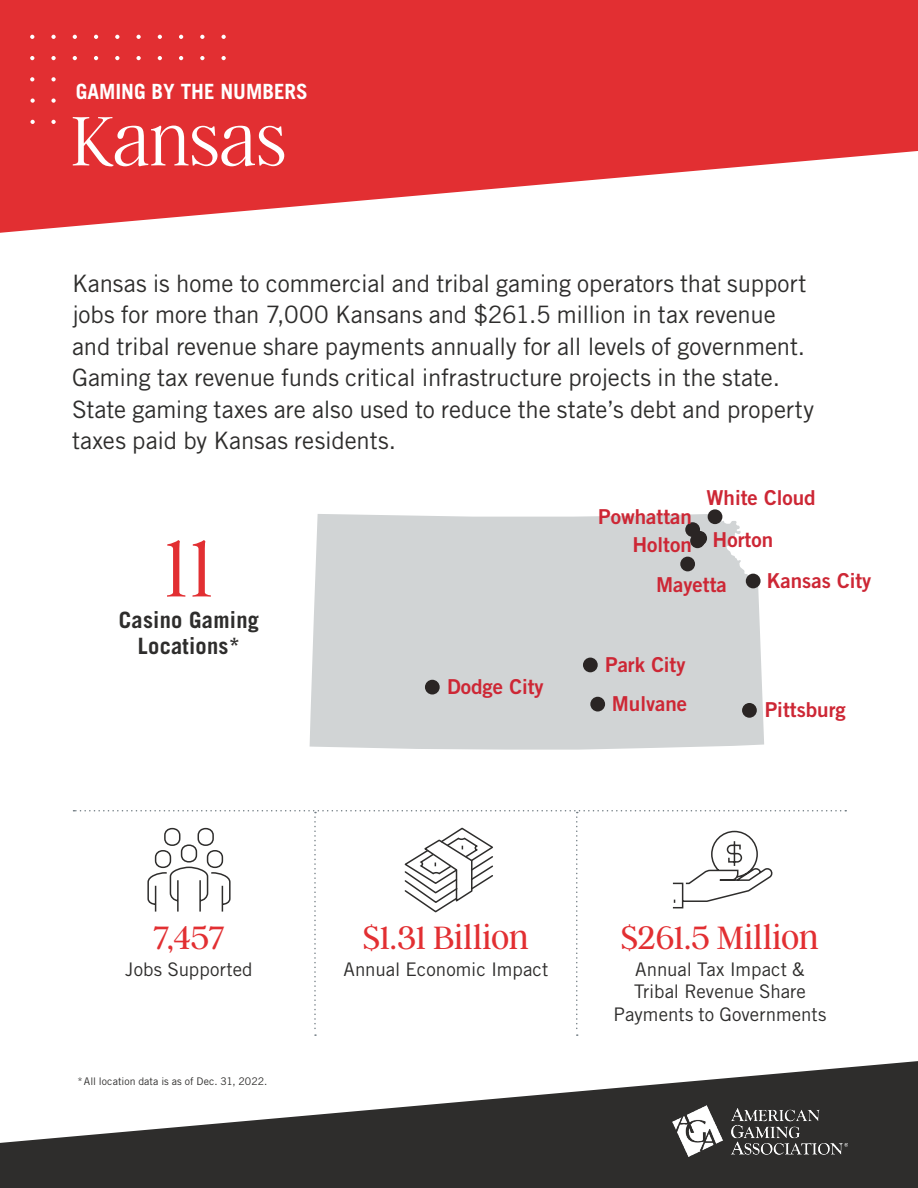
<style>
.page{position:relative;width:918px;height:1188px;background:#fff}
.page>*{position:absolute;margin:0;border:0;box-sizing:border-box;transform-origin:0 0}
.t1{font:100 90px "Argent CF";color:#e22f32}
.t2{font:100 78px "Argent CF";color:#fff}
.t3{font:300 36px "Argent CF";color:#e22f32}
.t4{font:24px/31.5px "Trade Gothic LT Std";letter-spacing:-.005em;color:#2e2d2c}
.t5{font:700 22.5px/25.5px "Trade Gothic LT Std";letter-spacing:.01em;color:#2e2d2c;text-align:center}
.t6{font:700 21px "Trade Gothic LT Std";color:#fff}
.t7{font:20.55px/25.5px "Trade Gothic LT Std Bd 2";color:#cd2735}
.t8{font:18.75px/22.5px "Trade Gothic LT Std";color:#2e2d2c;text-align:center}
.t9{font:10.5px "Trade Gothic LT Std";letter-spacing:.005em;color:#2e2d2c}
</style>
<div class="page">
<svg style="left:0;top:1061px;width:918px;height:127px;fill:#2e2d2c"></svg>
<svg style="left:0;top:0;width:918px;height:233px;fill:#e22f32"></svg>
<img style="left:673px;top:1106px;width:174px;height:51px">
<svg style="left:30px;top:35px;width:4px;height:4px"></svg>
<svg style="left:51px;top:35px;width:5px;height:4px"></svg>
<svg style="left:73px;top:35px;width:4px;height:4px"></svg>
<svg style="left:94px;top:35px;width:4px;height:4px"></svg>
<svg style="left:115px;top:35px;width:4px;height:4px"></svg>
<svg style="left:136px;top:35px;width:5px;height:4px"></svg>
<svg style="left:158px;top:35px;width:4px;height:4px"></svg>
<svg style="left:179px;top:35px;width:4px;height:4px"></svg>
<svg style="left:200px;top:35px;width:5px;height:4px"></svg>
<svg style="left:222px;top:35px;width:4px;height:4px"></svg>
<svg style="left:30px;top:56px;width:4px;height:4px"></svg>
<svg style="left:51px;top:56px;width:5px;height:4px"></svg>
<svg style="left:73px;top:56px;width:4px;height:4px"></svg>
<svg style="left:94px;top:56px;width:4px;height:4px"></svg>
<svg style="left:115px;top:56px;width:4px;height:4px"></svg>
<svg style="left:136px;top:56px;width:5px;height:4px"></svg>
<svg style="left:158px;top:56px;width:4px;height:4px"></svg>
<svg style="left:179px;top:56px;width:4px;height:4px"></svg>
<svg style="left:200px;top:56px;width:5px;height:4px"></svg>
<svg style="left:222px;top:56px;width:4px;height:4px"></svg>
<svg style="left:30px;top:77px;width:4px;height:4px"></svg>
<svg style="left:51px;top:77px;width:5px;height:4px"></svg>
<svg style="left:51px;top:98px;width:5px;height:5px"></svg>
<svg style="left:30px;top:98px;width:5px;height:5px"></svg>
<svg style="left:51px;top:120px;width:5px;height:4px"></svg>
<svg style="left:30px;top:120px;width:5px;height:4px"></svg>
<svg style="left:74px;top:810px;width:772px;height:226px"></svg>
<div style="left:310px;top:514px;width:454px;height:236px;background:#d1d4d5"></div>
<div style="left:425px;top:680px;width:15px;height:15px;background:#2a2524;border-radius:50%"></div>
<div style="left:590px;top:697px;width:15px;height:15px;background:#2a2524;border-radius:50%"></div>
<div style="left:742px;top:703px;width:15px;height:15px;background:#2a2524;border-radius:50%"></div>
<div style="left:746px;top:574px;width:15px;height:14px;background:#2a2524;border-radius:50%"></div>
<div style="left:680px;top:557px;width:15px;height:14px;background:#2a2524;border-radius:50%"></div>
<div style="left:692px;top:531px;width:15px;height:15px;background:#2a2524;border-radius:50%"></div>
<div style="left:690px;top:533px;width:15px;height:15px;background:#2a2524;border-radius:50%"></div>
<div style="left:685px;top:522px;width:15px;height:15px;background:#2a2524;border-radius:50%"></div>
<div style="left:708px;top:509px;width:14px;height:15px;background:#2a2524;border-radius:50%"></div>
<div style="left:583px;top:658px;width:15px;height:14px;background:#2a2524;border-radius:50%"></div>
<p class="t6" style="left:76px;top:78px;width:234px">GAMING BY THE NUMBERS</p>
<h2 class="t2" style="left:71px;top:101px;width:217px">Kansas</h2>
<p class="t4" style="left:72px;top:267px;width:744px">Kansas is home to commercial and tribal gaming operators that support jobs for more than 7,000 Kansans and $261.5 million in tax revenue and tribal revenue share payments annually for all levels of government.<br>Gaming tax revenue funds critical infrastructure projects in the state.<br>State gaming taxes are also used to reduce the state’s debt and property taxes paid by Kansas residents.</p>
<h1 class="t1" style="left:164px;top:522px;width:52px">11</h1>
<p class="t5" style="left:119px;top:607px;width:142px">Casino Gaming<br>Locations*</p>
<p class="t7" style="left:447px;top:673px;width:98px">Dodge City</p>
<p class="t7" style="left:707px;top:484px;width:111px">White Cloud</p>
<p class="t7" style="left:632px;top:503px;width:142px;text-indent:-34px">Powhattan<br>Holton Horton</p>
<p class="t7" style="left:656px;top:572px;width:72px">Mayetta</p>
<p class="t7" style="left:605px;top:651px;width:82px">Park City</p>
<p class="t7" style="left:767px;top:568px;width:106px">Kansas City</p>
<p class="t7" style="left:612px;top:691px;width:77px">Mulvane</p>
<p class="t7" style="left:765px;top:697px;width:83px">Pittsburg</p>
<h3 class="t3" style="left:153px;top:919px;width:74px">7,457</h3>
<p class="t8" style="left:125px;top:958px;width:129px">Jobs Supported</p>
<p class="t9" style="left:77px;top:1075px;width:192px">*All location data is as of Dec. 31, 2022.</p>
<h3 class="t3" style="left:363px;top:919px;width:167px">$1.31 Billion</h3>
<p class="t8" style="left:343px;top:958px;width:206px">Annual Economic Impact</p>
<h3 class="t3" style="left:621px;top:919px;width:199px">$261.5 Million</h3>
<p class="t8" style="left:614px;top:958px;width:214px">Annual Tax Impact &amp;<br>Tribal Revenue Share<br>Payments to Governments</p>
</div>
